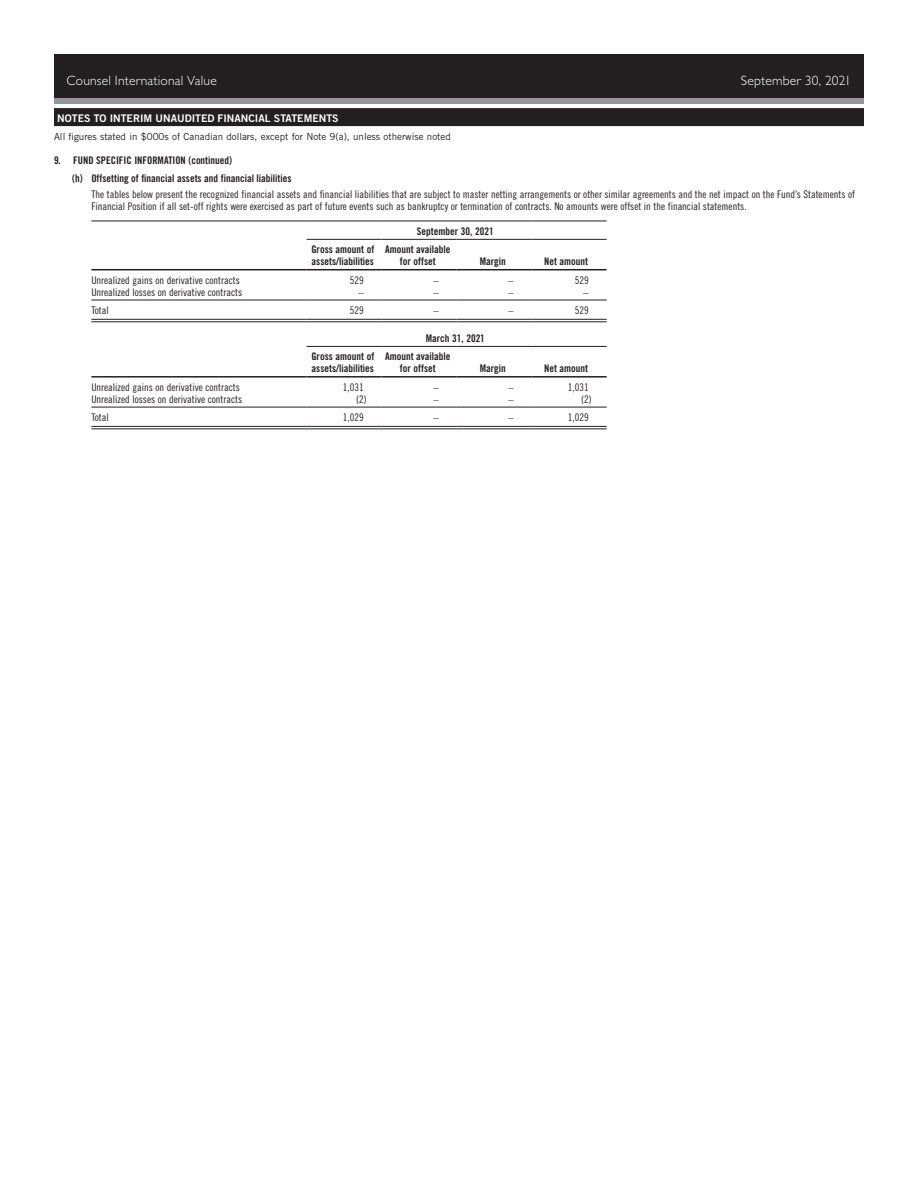
<style>
.page{position:relative;width:918px;height:1188px;background:#fff}
.page>*{position:absolute;margin:0;border:0;box-sizing:border-box;transform-origin:0 0}
.t1{font:300 13.5px "Gill Sans Std";letter-spacing:.015em;color:#fff}
.t2{font:10.5px/12px "Trade Gothic LT Std Cn 18";color:#231f20}
.t3{font:10.5px/12px "Trade Gothic LT Std Bd Cn 20";color:#231f20}
.t4{font:10.5px "Trade Gothic LT Std Bd 2";color:#fff}
.t5{font:9.75px "Trade Gothic LT Std";color:#231f20}
</style>
<div class="page">
<div style="left:54px;top:54px;width:810px;height:46px;background:#231f20"></div>
<div style="left:54px;top:98px;width:810px;height:5px;background:#939598"></div>
<hr style="left:91px;top:221px;width:216px;height:1px;background:#231f20">
<hr style="left:307px;top:221px;width:75px;height:1px;background:#231f20">
<hr style="left:382px;top:221px;width:75px;height:1px;background:#231f20">
<hr style="left:457px;top:221px;width:75px;height:1px;background:#231f20">
<hr style="left:532px;top:221px;width:75px;height:1px;background:#231f20">
<hr style="left:307px;top:239px;width:75px;height:1px;background:#231f20">
<hr style="left:382px;top:239px;width:75px;height:1px;background:#231f20">
<hr style="left:457px;top:239px;width:75px;height:1px;background:#231f20">
<hr style="left:532px;top:239px;width:75px;height:1px;background:#231f20">
<hr style="left:91px;top:269px;width:216px;height:1px;background:#231f20">
<hr style="left:307px;top:269px;width:75px;height:1px;background:#231f20">
<hr style="left:382px;top:269px;width:75px;height:1px;background:#231f20">
<hr style="left:457px;top:269px;width:75px;height:1px;background:#231f20">
<hr style="left:532px;top:269px;width:75px;height:1px;background:#231f20">
<hr style="left:91px;top:319px;width:216px;height:1px;background:#231f20">
<hr style="left:91px;top:322px;width:216px;height:1px;background:#231f20">
<hr style="left:307px;top:319px;width:75px;height:1px;background:#231f20">
<hr style="left:307px;top:322px;width:75px;height:1px;background:#231f20">
<hr style="left:382px;top:319px;width:75px;height:1px;background:#231f20">
<hr style="left:382px;top:322px;width:75px;height:1px;background:#231f20">
<hr style="left:457px;top:319px;width:75px;height:1px;background:#231f20">
<hr style="left:457px;top:322px;width:75px;height:1px;background:#231f20">
<hr style="left:532px;top:319px;width:75px;height:1px;background:#231f20">
<hr style="left:532px;top:322px;width:75px;height:1px;background:#231f20">
<hr style="left:91px;top:300px;width:216px;height:1px;background:#231f20">
<hr style="left:307px;top:300px;width:75px;height:1px;background:#231f20">
<hr style="left:382px;top:300px;width:75px;height:1px;background:#231f20">
<hr style="left:457px;top:300px;width:75px;height:1px;background:#231f20">
<hr style="left:532px;top:300px;width:75px;height:1px;background:#231f20">
<hr style="left:307px;top:346px;width:75px;height:1px;background:#231f20">
<hr style="left:382px;top:346px;width:75px;height:1px;background:#231f20">
<hr style="left:457px;top:346px;width:75px;height:1px;background:#231f20">
<hr style="left:532px;top:346px;width:75px;height:1px;background:#231f20">
<hr style="left:91px;top:376px;width:216px;height:2px;background:#231f20">
<hr style="left:307px;top:376px;width:75px;height:2px;background:#231f20">
<hr style="left:382px;top:376px;width:75px;height:2px;background:#231f20">
<hr style="left:457px;top:376px;width:75px;height:2px;background:#231f20">
<hr style="left:532px;top:376px;width:75px;height:2px;background:#231f20">
<hr style="left:91px;top:426px;width:216px;height:1px;background:#231f20">
<hr style="left:91px;top:429px;width:216px;height:1px;background:#231f20">
<hr style="left:307px;top:426px;width:75px;height:1px;background:#231f20">
<hr style="left:307px;top:429px;width:75px;height:1px;background:#231f20">
<hr style="left:382px;top:426px;width:75px;height:1px;background:#231f20">
<hr style="left:382px;top:429px;width:75px;height:1px;background:#231f20">
<hr style="left:457px;top:426px;width:75px;height:1px;background:#231f20">
<hr style="left:457px;top:429px;width:75px;height:1px;background:#231f20">
<hr style="left:532px;top:426px;width:75px;height:1px;background:#231f20">
<hr style="left:532px;top:429px;width:75px;height:1px;background:#231f20">
<hr style="left:91px;top:407px;width:216px;height:1px;background:#231f20">
<hr style="left:307px;top:407px;width:75px;height:1px;background:#231f20">
<hr style="left:382px;top:407px;width:75px;height:1px;background:#231f20">
<hr style="left:457px;top:407px;width:75px;height:1px;background:#231f20">
<hr style="left:532px;top:407px;width:75px;height:1px;background:#231f20">
<div style="left:54px;top:108px;width:810px;height:18px;background:#231f20"></div>
<p class="t1" style="left:67px;top:72px;width:152px">Counsel International Value</p>
<p class="t1" style="left:741px;top:72px;width:112px">September 30, 2021</p>
<p class="t4" style="left:57px;top:111px;width:283px">NOTES TO INTERIM UNAUDITED FINANCIAL STATEMENTS</p>
<p class="t5" style="left:54px;top:130px;width:398px">All figures stated in $000s of Canadian dollars, except for Note 9(a), unless otherwise noted</p>
<p class="t3" style="left:72px;top:151px;width:221px;line-height:17.7px;text-indent:-18px">9. Fund Specific Information (continued)<br>(h) Offsetting of financial assets and financial liabilities</p>
<p class="t2" style="left:91px;top:188px;width:765px">The tables below present the recognized financial assets and financial liabilities that are subject to master netting arrangements or other similar agreements and the net impact on the Fund’s Statements of<br>Financial Position if all set-off rights were exercised as part of future events such as bankruptcy or termination of contracts. No amounts were offset in the financial statements.</p>
<p class="t3" style="left:417px;top:225px;width:78px">September 30, 2021</p>
<p class="t3" style="left:311px;top:244px;width:64px">Gross amount of assets/liabilities</p>
<p class="t3" style="left:385px;top:244px;width:67px;text-align:center">Amount available for offset</p>
<p class="t3" style="left:480px;top:256px;width:28px">Margin</p>
<p class="t3" style="left:544px;top:256px;width:45px">Net amount</p>
<p class="t2" style="left:91px;top:274px;width:150px">Unrealized gains on derivative contracts</p>
<p class="t2" style="left:350px;top:274px;width:15px">529</p>
<p class="t2" style="left:433px;top:274px;width:7px">–</p>
<p class="t2" style="left:508px;top:274px;width:7px">–</p>
<p class="t2" style="left:575px;top:274px;width:15px">529</p>
<p class="t2" style="left:91px;top:286px;width:152px">Unrealized losses on derivative contracts</p>
<p class="t2" style="left:358px;top:286px;width:7px">–</p>
<p class="t2" style="left:433px;top:286px;width:7px">–</p>
<p class="t2" style="left:508px;top:286px;width:7px">–</p>
<p class="t2" style="left:583px;top:286px;width:7px">–</p>
<p class="t2" style="left:91px;top:304px;width:19px">Total</p>
<p class="t2" style="left:350px;top:304px;width:15px">529</p>
<p class="t2" style="left:433px;top:304px;width:7px">–</p>
<p class="t2" style="left:508px;top:304px;width:7px">–</p>
<p class="t2" style="left:575px;top:304px;width:15px">529</p>
<p class="t3" style="left:426px;top:332px;width:61px">March 31, 2021</p>
<p class="t3" style="left:311px;top:351px;width:64px">Gross amount of assets/liabilities</p>
<p class="t3" style="left:385px;top:351px;width:67px;text-align:center">Amount available for offset</p>
<p class="t3" style="left:480px;top:363px;width:28px">Margin</p>
<p class="t3" style="left:544px;top:363px;width:45px">Net amount</p>
<p class="t2" style="left:91px;top:381px;width:150px">Unrealized gains on derivative contracts</p>
<p class="t2" style="left:343px;top:381px;width:22px">1,031</p>
<p class="t2" style="left:433px;top:381px;width:7px">–</p>
<p class="t2" style="left:508px;top:381px;width:7px">–</p>
<p class="t2" style="left:568px;top:381px;width:22px">1,031</p>
<p class="t2" style="left:91px;top:393px;width:152px">Unrealized losses on derivative contracts</p>
<p class="t2" style="left:356px;top:393px;width:12px">(2)</p>
<p class="t2" style="left:433px;top:393px;width:7px">–</p>
<p class="t2" style="left:508px;top:393px;width:7px">–</p>
<p class="t2" style="left:581px;top:393px;width:12px">(2)</p>
<p class="t2" style="left:91px;top:411px;width:19px">Total</p>
<p class="t2" style="left:343px;top:411px;width:22px">1,029</p>
<p class="t2" style="left:433px;top:411px;width:7px">–</p>
<p class="t2" style="left:508px;top:411px;width:7px">–</p>
<p class="t2" style="left:568px;top:411px;width:22px">1,029</p>
</div>
